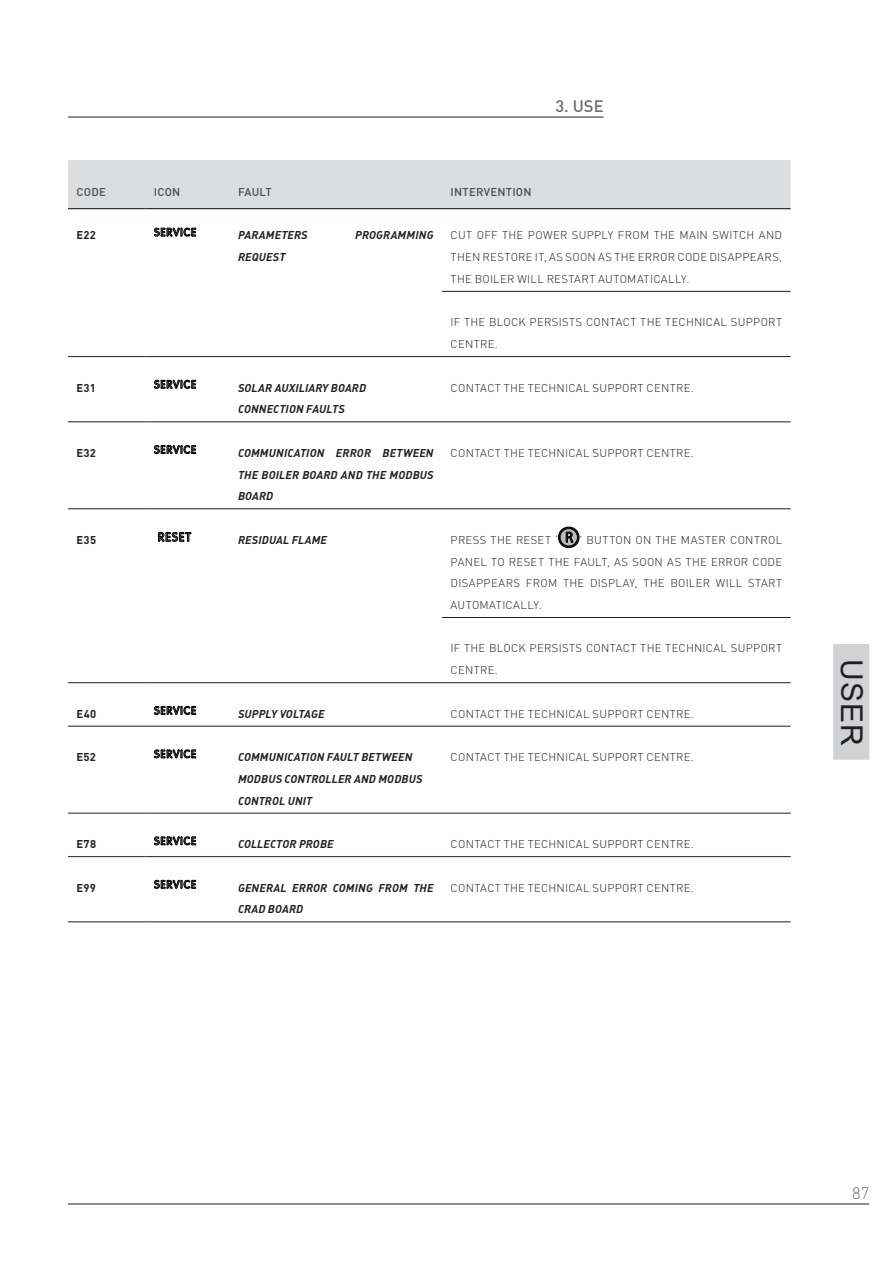
<style>
.page{position:relative;width:893px;height:1263px;background:#fff}
.page>*{position:absolute;margin:0;border:0;box-sizing:border-box;transform-origin:0 0}
.t1{font:30px "Arial";color:#231f20}
.t2{font:500 16.5px "DIN";color:#6c6d70}
.t3{font:300 16.5px "DIN";color:#6c6d70}
.t4{font:300 11.25px/21.8px "DIN";letter-spacing:.025em;color:#231f20;text-align:justify}
.t5{font:11.25px/21.8px "DIN Bold Italic Alt";letter-spacing:.015em;color:#231f20}
.t6{font:500 11.25px "DIN";letter-spacing:.02em;color:#4b4c4d}
.t7{font:700 11.25px "DIN";letter-spacing:.025em;color:#231f20}
</style>
<div class="page">
<hr style="left:68px;top:1204px;width:801px;height:1px;background:#231f20">
<hr style="left:68px;top:117px;width:536px;height:1px;background:#231f20">
<div style="left:834px;top:645px;width:34px;height:114px;background:#d1d2d4"></div>
<div style="left:833px;top:644px;width:36px;height:116px;border:2px solid #d1d2d4"></div>
<div style="left:68px;top:160px;width:723px;height:48px;background:#dcdddf"></div>
<hr style="left:68px;top:208px;width:77px;height:1px;background:#231f20">
<hr style="left:145px;top:208px;width:646px;height:1px;background:#231f20">
<hr style="left:442px;top:291px;width:349px;height:1px;background:#231f20">
<hr style="left:68px;top:356px;width:77px;height:1px;background:#231f20">
<hr style="left:145px;top:356px;width:646px;height:1px;background:#231f20">
<hr style="left:68px;top:422px;width:77px;height:1px;background:#231f20">
<hr style="left:145px;top:422px;width:646px;height:1px;background:#231f20">
<hr style="left:68px;top:509px;width:77px;height:1px;background:#231f20">
<hr style="left:145px;top:509px;width:646px;height:1px;background:#231f20">
<hr style="left:442px;top:617px;width:349px;height:1px;background:#231f20">
<hr style="left:68px;top:682px;width:77px;height:1px;background:#231f20">
<hr style="left:145px;top:682px;width:646px;height:1px;background:#231f20">
<hr style="left:68px;top:726px;width:77px;height:1px;background:#231f20">
<hr style="left:145px;top:726px;width:646px;height:1px;background:#231f20">
<hr style="left:68px;top:813px;width:77px;height:1px;background:#231f20">
<hr style="left:145px;top:813px;width:646px;height:1px;background:#231f20">
<hr style="left:68px;top:856px;width:77px;height:1px;background:#231f20">
<hr style="left:145px;top:856px;width:646px;height:1px;background:#231f20">
<hr style="left:68px;top:922px;width:77px;height:1px;background:#231f20">
<hr style="left:145px;top:922px;width:646px;height:1px;background:#231f20">
<svg style="left:154px;top:228px;width:42px;height:9px"></svg>
<svg style="left:154px;top:380px;width:42px;height:9px"></svg>
<svg style="left:154px;top:445px;width:42px;height:9px"></svg>
<svg style="left:158px;top:532px;width:33px;height:10px"></svg>
<svg style="left:557px;top:526px;width:23px;height:22px"></svg>
<svg style="left:154px;top:706px;width:42px;height:9px"></svg>
<svg style="left:154px;top:749px;width:42px;height:10px"></svg>
<svg style="left:154px;top:836px;width:42px;height:10px"></svg>
<svg style="left:154px;top:880px;width:42px;height:9px"></svg>
<h2 class="t2" style="left:555px;top:100px;width:50px">3. USE</h2>
<p class="t6" style="left:77px;top:188px;width:31px">CODE</p>
<p class="t6" style="left:154px;top:188px;width:28px">ICON</p>
<p class="t6" style="left:238px;top:188px;width:35px">FAULT</p>
<p class="t6" style="left:450px;top:188px;width:83px">INTERVENTION</p>
<p class="t7" style="left:77px;top:231px;width:21px">E22</p>
<p class="t5" style="left:238px;top:226px;width:71px">PARAMETERS</p>
<p class="t5" style="left:355px;top:226px;width:80px">PROGRAMMING</p>
<p class="t5" style="left:238px;top:247px;width:49px">REQUEST</p>
<p class="t4" style="left:451px;top:226px;width:333px">CUT OFF THE POWER SUPPLY FROM THE MAIN SWITCH AND THEN RESTORE IT, AS SOON AS THE ERROR CODE DISAPPEARS, THE BOILER WILL RESTART AUTOMATICALLY.</p>
<p class="t4" style="left:451px;top:313px;width:333px">IF THE BLOCK PERSISTS CONTACT THE TECHNICAL SUPPORT<br>CENTRE.</p>
<p class="t7" style="left:77px;top:383px;width:21px">E31</p>
<p class="t5" style="left:238px;top:378px;width:130px">SOLAR AUXILIARY BOARD<br>CONNECTION FAULTS</p>
<p class="t4" style="left:451px;top:378px;width:245px">CONTACT THE TECHNICAL SUPPORT CENTRE.</p>
<p class="t7" style="left:77px;top:449px;width:21px">E32</p>
<p class="t5" style="left:238px;top:443px;width:197px;text-align:justify">COMMUNICATION ERROR BETWEEN THE BOILER BOARD AND THE MODBUS BOARD</p>
<p class="t4" style="left:451px;top:443px;width:245px">CONTACT THE TECHNICAL SUPPORT CENTRE.</p>
<p class="t7" style="left:77px;top:536px;width:21px">E35</p>
<p class="t5" style="left:238px;top:530px;width:91px">RESIDUAL FLAME</p>
<p class="t4" style="left:451px;top:530px;width:109px">PRESS THE RESET ‘</p>
<p class="t4" style="left:451px;top:530px;width:333px;text-indent:129px">’ BUTTON ON THE MASTER CONTROL PANEL TO RESET THE FAULT, AS SOON AS THE ERROR CODE DISAPPEARS FROM THE DISPLAY, THE BOILER WILL START AUTOMATICALLY.</p>
<p class="t4" style="left:451px;top:639px;width:333px">IF THE BLOCK PERSISTS CONTACT THE TECHNICAL SUPPORT<br>CENTRE.</p>
<p class="t7" style="left:77px;top:710px;width:21px">E40</p>
<p class="t5" style="left:238px;top:704px;width:88px">SUPPLY VOLTAGE</p>
<p class="t4" style="left:451px;top:704px;width:245px">CONTACT THE TECHNICAL SUPPORT CENTRE.</p>
<p class="t7" style="left:77px;top:753px;width:21px">E52</p>
<p class="t5" style="left:238px;top:747px;width:186px">COMMUNICATION FAULT BETWEEN<br>MODBUS CONTROLLER AND MODBUS<br>CONTROL UNIT</p>
<p class="t4" style="left:451px;top:748px;width:245px">CONTACT THE TECHNICAL SUPPORT CENTRE.</p>
<p class="t7" style="left:77px;top:840px;width:21px">E78</p>
<p class="t5" style="left:238px;top:834px;width:97px">COLLECTOR PROBE</p>
<p class="t4" style="left:451px;top:835px;width:245px">CONTACT THE TECHNICAL SUPPORT CENTRE.</p>
<p class="t7" style="left:77px;top:883px;width:21px">E99</p>
<p class="t5" style="left:238px;top:878px;width:197px">GENERAL ERROR COMING FROM THE<br>CRAD BOARD</p>
<p class="t4" style="left:451px;top:878px;width:245px">CONTACT THE TECHNICAL SUPPORT CENTRE.</p>
<h1 class="t1" style="left:868px;top:659px;width:88px;rotate:90deg">USER</h1>
<h2 class="t3" style="left:852px;top:1187px;width:19px">87</h2>
</div>
